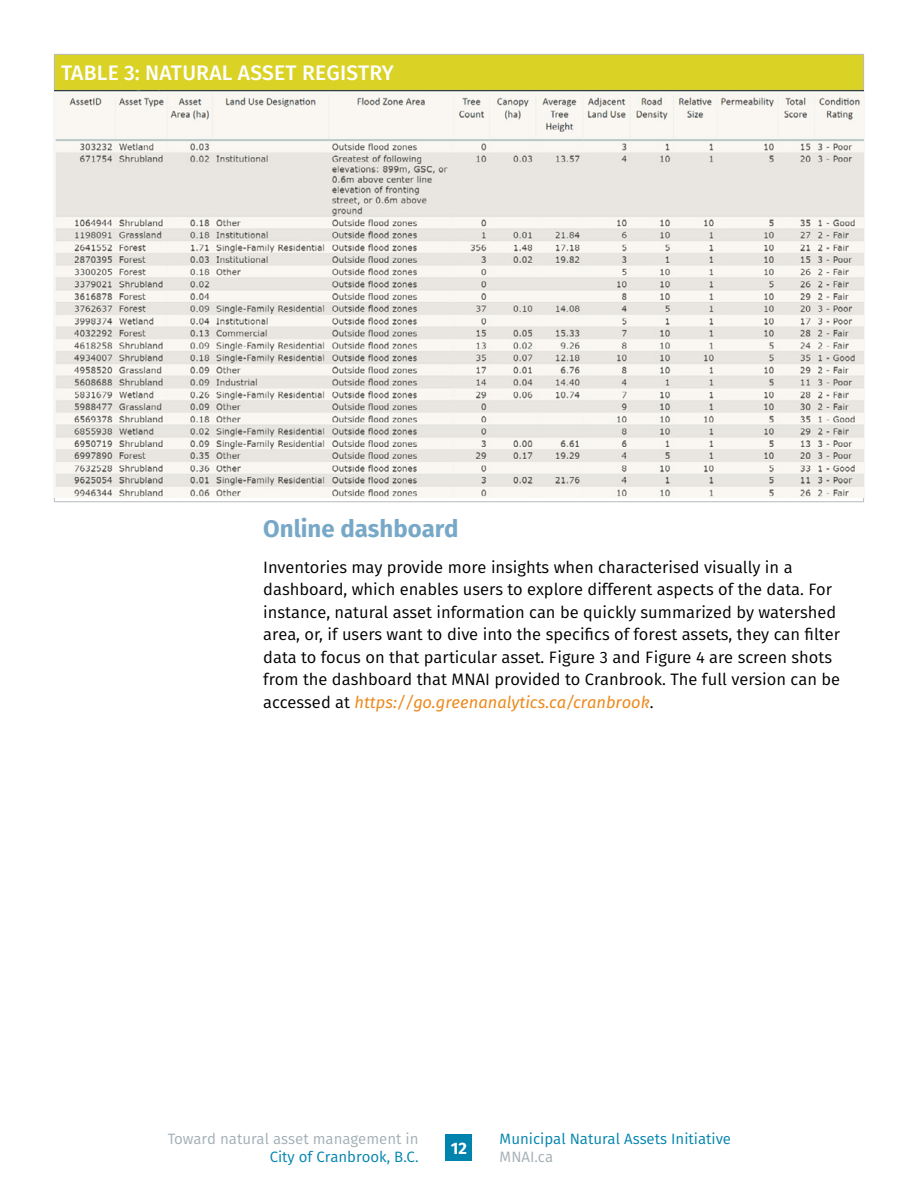
<style>
.page{position:relative;width:918px;height:1188px;background:#fff}
.page>*{position:absolute;margin:0;border:0;box-sizing:border-box;transform-origin:0 0}
.t1{font:700 24px "Fira Sans";color:#77a8c7}
.t2{font:500 21px "Fira Sans";letter-spacing:.01em;color:#fff}
.t3{font:16.5px/22.5px "Fira Sans";color:#000}
.t4{font:700 16.5px "Fira Sans";color:#fff}
.t5{font:15px "Fira Sans";color:#0084ad}
.t6{font:15px "Fira Sans";color:#a3afb5}
.s1{font-style:italic;color:#ec8a1d}
</style>
<div class="page">
<div style="left:446px;top:1134px;width:26px;height:27px;background:#0084ad"></div>
<div style="left:54px;top:54px;width:810px;height:36px;background:#dad224"></div>
<hr style="left:54px;top:91px;width:1px;height:410px;background:#b8babc">
<hr style="left:863px;top:91px;width:1px;height:410px;background:#b8babc">
<hr style="left:54px;top:501px;width:810px;height:1px;background:#b8babc">
<hr style="left:54px;top:54px;width:810px;height:1px;background:#b8babc">
<hr style="left:54px;top:55px;width:1px;height:35px;background:#b8babc">
<hr style="left:863px;top:55px;width:1px;height:35px;background:#b8babc">
<hr style="left:54px;top:90px;width:810px;height:1px;background:#b8babc">
<img style="left:55px;top:91px;width:808px;height:407px">
<p class="t2" style="left:61px;top:58px;width:334px">TABLE 3: NATURAL ASSET REGISTRY</p>
<h1 class="t1" style="left:263px;top:511px;width:197px">Online dashboard</h1>
<p class="t3" style="left:263px;top:556px;width:578px">Inventories may provide more insights when characterised visually in a dashboard, which enables users to explore different aspects of the data. For instance, natural asset information can be quickly summarized by watershed area, or, if users want to dive into the specifics of forest assets, they can filter data to focus on that particular asset. Figure 3 and Figure 4 are screen shots from the dashboard that MNAI provided to Cranbrook. The full version can be accessed at <span class="s1">https://go.greenanalytics.ca/cranbrook</span>.</p>
<p class="t6" style="left:168px;top:1128px;width:252px">Toward natural asset management in</p>
<p class="t5" style="left:270px;top:1146px;width:150px">City of Cranbrook, B.C.</p>
<p class="t4" style="left:451px;top:1136px;width:18px">12</p>
<p class="t5" style="left:500px;top:1128px;width:233px">Municipal Natural Assets Initiative</p>
<p class="t6" style="left:500px;top:1146px;width:55px">MNAI.ca</p>
</div>
